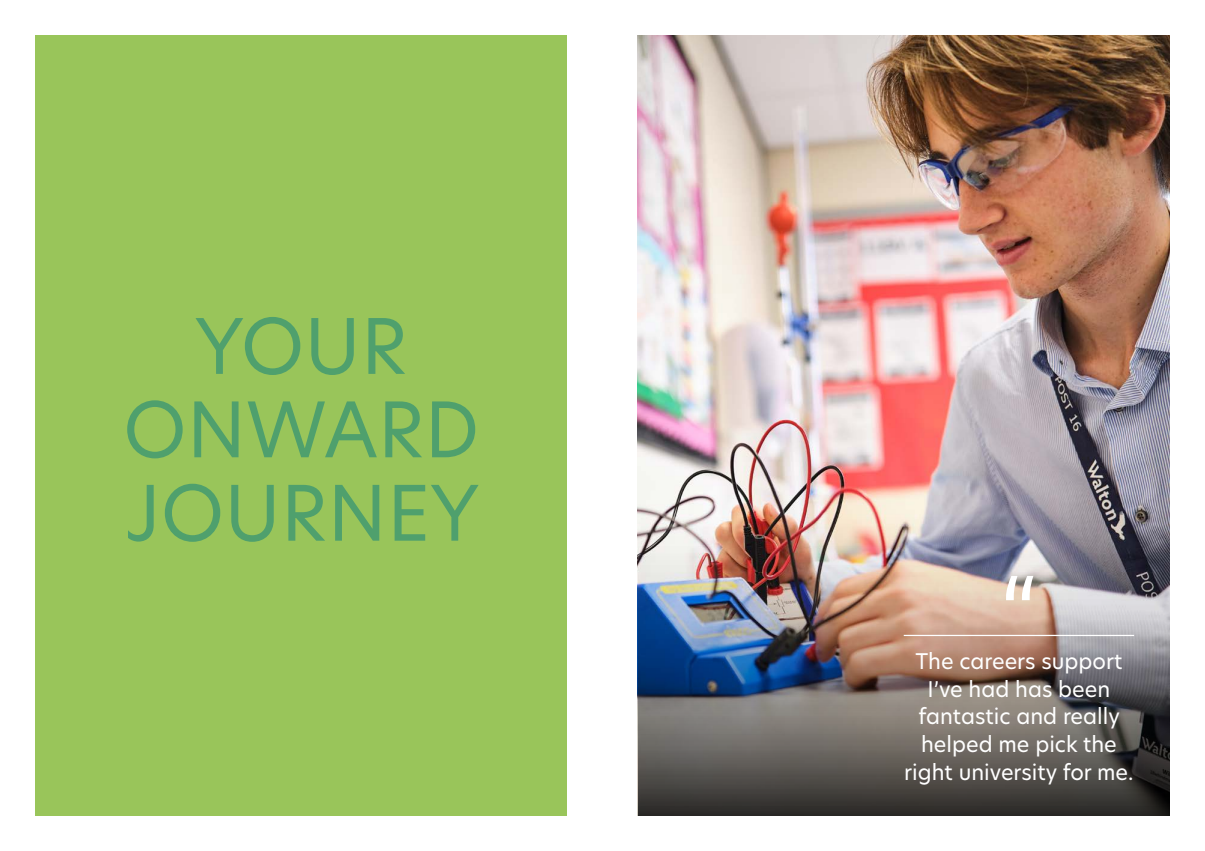
<style>
.page{position:relative;width:1205px;height:851px;background:#fff}
.page>*{position:absolute;margin:0;border:0;box-sizing:border-box;transform-origin:0 0}
.t1{font:88.75px "New Hero";color:#fff}
.Large_Heading_WHITE{font:75px "New Hero";color:#4fa06d}
.Quote_white{font:21.25px/27.5px "New Hero";color:#fff;text-align:center}
</style>
<div class="page">
<div style="left:35px;top:35px;width:532px;height:780px;background:#99c55a"></div>
<img style="left:638px;top:35px;width:531px;height:452px">
<img style="left:638px;top:487px;width:531px;height:328px">
<hr style="left:904px;top:634px;width:230px;height:2px;background:#fff">
<p class="Large_Heading_WHITE" style="left:195px;top:295px;width:214px">YOUR</p>
<p class="Large_Heading_WHITE" style="left:123px;top:378px;width:358px">ONWARD</p>
<p class="Large_Heading_WHITE" style="left:126px;top:462px;width:355px">JOURNEY</p>
<p class="t1" style="left:1000px;top:548px;width:39px">“</p>
<p class="Quote_white" style="left:904px;top:647px;width:231px">The careers support<br>I’ve had has been fantastic and really helped me pick the right university for me.</p>
</div>
